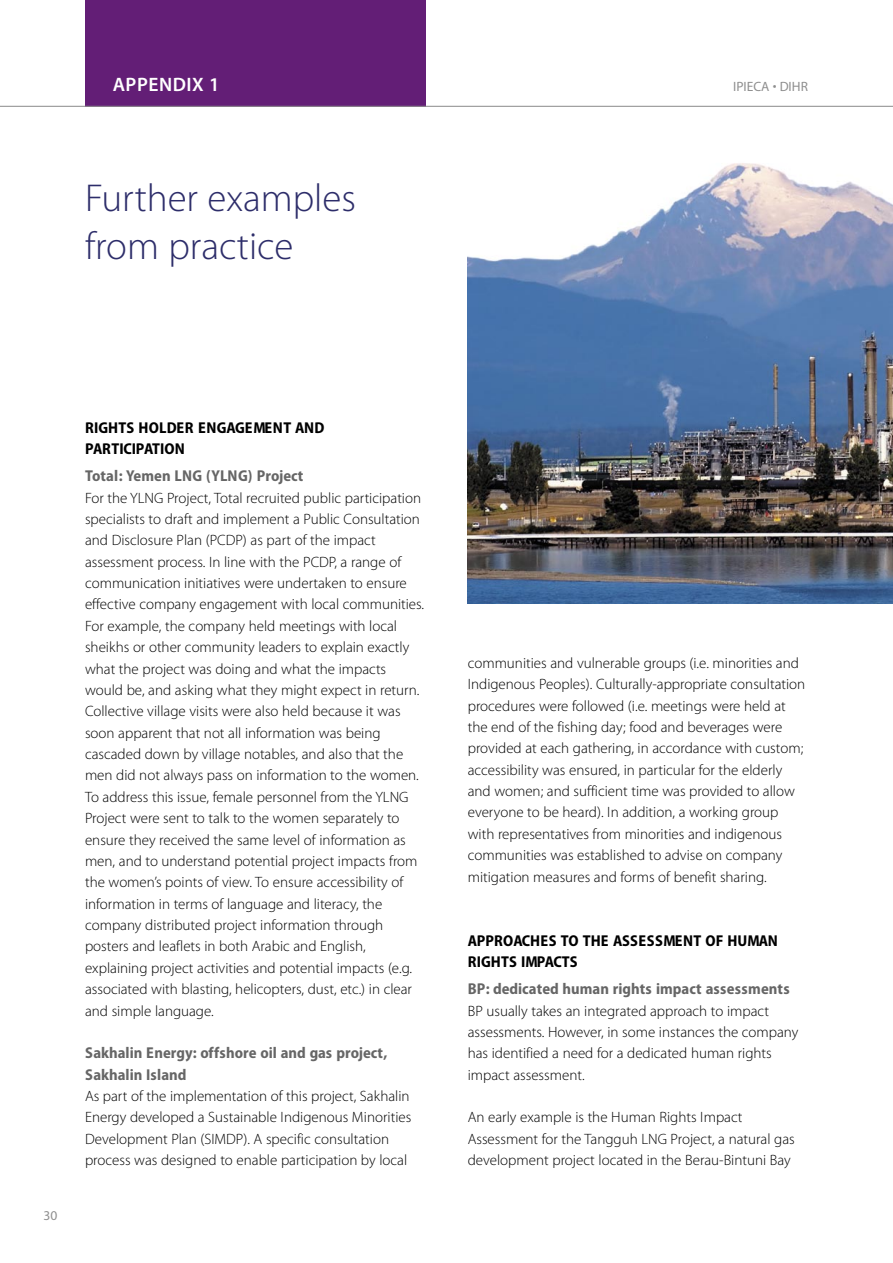
<style>
.page{position:relative;width:893px;height:1263px;background:#fff}
.page>*{position:absolute;margin:0;border:0;box-sizing:border-box;transform-origin:0 0}
.t1{font:300 39px/48px "Myriad Pro";color:#2d2d6a}
.t2{font:600 19.5px "Myriad Pro";letter-spacing:.025em;color:#fff}
.t3{font:700 semi-condensed 15.75px/21.3px "Myriad Pro";color:#666}
.t4{font:700 semi-condensed 15.75px/21.3px "Myriad Pro";letter-spacing:.005em;color:#000}
.t5{font:300 15px/21.3px "Myriad Pro";color:#000}
.t6{font:13.5px "Myriad Pro";color:#8f8f8f}
</style>
<div class="page">
<div style="left:85px;top:0;width:340px;height:106px;background:#631e76"></div>
<hr style="left:0;top:106px;width:893px;height:1px;background:#8f8f8f">
<img style="left:468px;top:163px;width:425px;height:441px">
<h2 class="t2" style="left:113px;top:77px;width:109px">APPENDIX 1</h2>
<p class="t6" style="left:733px;top:81px;width:76px">IPIECA • DIHR</p>
<h1 class="t1" style="left:85px;top:177px;width:272px">Further examples from practice</h1>
<p class="t6" style="left:44px;top:1210px;width:15px">30</p>
<p class="t4" style="left:85px;top:418px;width:241px">RIGHTS HOLDER ENGAGEMENT AND<br>PARTICIPATION</p>
<p class="t3" style="left:85px;top:466px;width:220px">Total: Yemen LNG (YLNG) Project</p>
<p class="t5" style="left:85px;top:488px;width:341px">For the YLNG Project, Total recruited public participation specialists to draft and implement a Public Consultation and Disclosure Plan (PCDP) as part of the impact assessment process. In line with the PCDP, a range of communication initiatives were undertaken to ensure effective company engagement with local communities.<br>For example, the company held meetings with local sheikhs or other community leaders to explain exactly what the project was doing and what the impacts would be, and asking what they might expect in return.<br>Collective village visits were also held because it was soon apparent that not all information was being cascaded down by village notables, and also that the men did not always pass on information to the women.<br>To address this issue, female personnel from the YLNG Project were sent to talk to the women separately to ensure they received the same level of information as men, and to understand potential project impacts from the women’s points of view. To ensure accessibility of information in terms of language and literacy, the company distributed project information through posters and leaflets in both Arabic and English, explaining project activities and potential impacts (e.g. associated with blasting, helicopters, dust, etc.) in clear and simple language.</p>
<p class="t3" style="left:85px;top:1044px;width:304px">Sakhalin Energy: offshore oil and gas project,<br>Sakhalin Island</p>
<p class="t5" style="left:85px;top:1087px;width:328px">As part of the implementation of this project, Sakhalin Energy developed a Sustainable Indigenous Minorities Development Plan (SIMDP). A specific consultation process was designed to enable participation by local</p>
<p class="t5" style="left:468px;top:653px;width:339px">communities and vulnerable groups (i.e. minorities and Indigenous Peoples). Culturally-appropriate consultation procedures were followed (i.e. meetings were held at the end of the fishing day; food and beverages were provided at each gathering, in accordance with custom; accessibility was ensured, in particular for the elderly and women; and sufficient time was provided to allow everyone to be heard). In addition, a working group with representatives from minorities and indigenous communities was established to advise on company mitigation measures and forms of benefit sharing.</p>
<p class="t4" style="left:468px;top:931px;width:312px">APPROACHES TO THE ASSESSMENT OF HUMAN<br>RIGHTS IMPACTS</p>
<p class="t3" style="left:468px;top:979px;width:323px">BP: dedicated human rights impact assessments</p>
<p class="t5" style="left:468px;top:1001px;width:332px">BP usually takes an integrated approach to impact assessments. However, in some instances the company has identified a need for a dedicated human rights impact assessment.</p>
<p class="t5" style="left:468px;top:1108px;width:328px">An early example is the Human Rights Impact<br>Assessment for the Tangguh LNG Project, a natural gas development project located in the Berau-Bintuni Bay</p>
</div>
